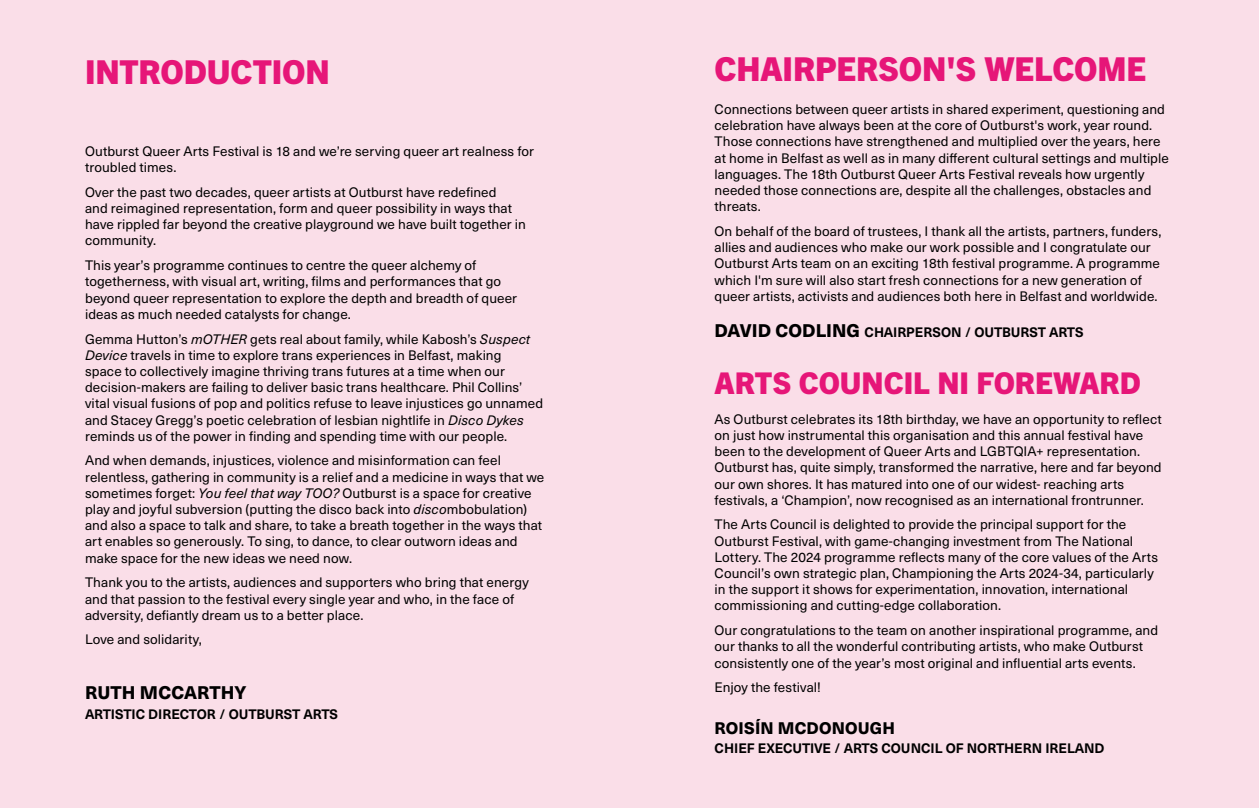
<style>
.page{position:relative;width:1259px;height:808px;background:#fadee8}
.page>*{position:absolute;margin:0;border:0;box-sizing:border-box;transform-origin:0 0}
.t1{font:800 33px "Trade Gothic Next LT Pro";letter-spacing:-.005em;color:#e61678}
.t2{font:800 30px "Trade Gothic Next LT Pro";color:#e61678}
.t3{font:800 18px "Neue Haas Unica W1 G";letter-spacing:.005em;color:#000}
.t4{font:800 16.5px "Neue Haas Unica W1 G";letter-spacing:.01em;color:#000}
.t5{font:13.5px/16.2px "Neue Haas Unica W1 G";letter-spacing:.005em;color:#000}
.t6{font:700 13.5px "Neue Haas Unica W1 G";color:#000}
.s1{font-weight:800;font-size:18px}
.s2{font-style:italic}
</style>
<div class="page">
<h1 class="t1" style="left:85px;top:49px;width:246px">INTRODUCTION</h1>
<h1 class="t1" style="left:714px;top:46px;width:433px">CHAIRPERSON'S WELCOME</h1>
<p class="t5" style="left:714px;top:100px;width:456px">Connections between queer artists in shared experiment, questioning and celebration have always been at the core of Outburst's work, year round.<br>Those connections have strengthened and multiplied over the years, here at home in Belfast as well as in many different cultural settings and multiple languages. The 18th Outburst Queer Arts Festival reveals how urgently needed those connections are, despite all the challenges, obstacles and threats.</p>
<p class="t5" style="left:714px;top:222px;width:448px">On behalf of the board of trustees, I thank all the artists, partners, funders, allies and audiences who make our work possible and I congratulate our Outburst Arts team on an exciting 18th festival programme. A programme which I'm sure will also start fresh connections for a new generation of queer artists, activists and audiences both here in Belfast and worldwide.</p>
<p class="t6" style="left:714px;top:322px;width:370px"><span class="s1">DAVID CODLING</span> CHAIRPERSON / OUTBURST ARTS</p>
<p class="t5" style="left:85px;top:142px;width:450px">Outburst Queer Arts Festival is 18 and we’re serving queer art realness for troubled times.</p>
<p class="t5" style="left:85px;top:183px;width:442px">Over the past two decades, queer artists at Outburst have redefined<br>and reimagined representation, form and queer possibility in ways that have rippled far beyond the creative playground we have built together in community.</p>
<p class="t5" style="left:85px;top:257px;width:433px">This year’s programme continues to centre the queer alchemy of togetherness, with visual art, writing, films and performances that go beyond queer representation to explore the depth and breadth of queer ideas as much needed catalysts for change.</p>
<p class="t5" style="left:85px;top:330px;width:460px">Gemma Hutton’s <span class="s2">mOTHER</span> gets real about family, while Kabosh’s <span class="s2">Suspect Device</span> travels in time to explore trans experiences in Belfast, making<br>space to collectively imagine thriving trans futures at a time when our decision-makers are failing to deliver basic trans healthcare. Phil Collins’ vital visual fusions of pop and politics refuse to leave injustices go unnamed and Stacey Gregg’s poetic celebration of lesbian nightlife in <span class="s2">Disco Dykes </span>reminds us of the power in finding and spending time with our people.</p>
<p class="t5" style="left:85px;top:452px;width:461px">And when demands, injustices, violence and misinformation can feel relentless, gathering in community is a relief and a medicine in ways that we sometimes forget: <span class="s2">You feel that way TOO?</span> Outburst is a space for creative play and joyful subversion (putting the disco back into <span class="s2">disco</span>mbobulation) and also a space to talk and share, to take a breath together in the ways that art enables so generously. To sing, to dance, to clear outworn ideas and make space for the new ideas we need now.</p>
<p class="t5" style="left:85px;top:574px;width:445px">Thank you to the artists, audiences and supporters who bring that energy and that passion to the festival every single year and who, in the face of adversity, defiantly dream us to a better place.</p>
<p class="t5" style="left:85px;top:631px;width:118px">Love and solidarity,</p>
<h3 class="t3" style="left:85px;top:678px;width:163px">RUTH MCCARTHY</h3>
<p class="t6" style="left:85px;top:704px;width:254px">ARTISTIC DIRECTOR / OUTBURST ARTS</p>
<h2 class="t2" style="left:714px;top:362px;width:428px">ARTS COUNCIL NI FOREWARD</h2>
<p class="t5" style="left:714px;top:410px;width:449px">As Outburst celebrates its 18th birthday, we have an opportunity to reflect on just how instrumental this organisation and this annual festival have been to the development of Queer Arts and LGBTQIA+ representation.<br>Outburst has, quite simply, transformed the narrative, here and far beyond our own shores. It has matured into one of our widest- reaching arts festivals, a ‘Champion’, now recognised as an international frontrunner.</p>
<p class="t5" style="left:714px;top:516px;width:445px">The Arts Council is delighted to provide the principal support for the Outburst Festival, with game-changing investment from The National Lottery. The 2024 programme reflects many of the core values of the Arts Council’s own strategic plan, Championing the Arts 2024-34, particularly in the support it shows for experimentation, innovation, international commissioning and cutting-edge collaboration.</p>
<p class="t5" style="left:714px;top:621px;width:445px">Our congratulations to the team on another inspirational programme, and our thanks to all the wonderful contributing artists, who make Outburst consistently one of the year’s most original and influential arts events.</p>
<p class="t5" style="left:714px;top:679px;width:108px">Enjoy the festival!</p>
<p class="t4" style="left:714px;top:715px;width:182px">ROISÍN MCDONOUGH</p>
<p class="t6" style="left:714px;top:738px;width:391px">CHIEF EXECUTIVE / ARTS COUNCIL OF NORTHERN IRELAND</p>
</div>
